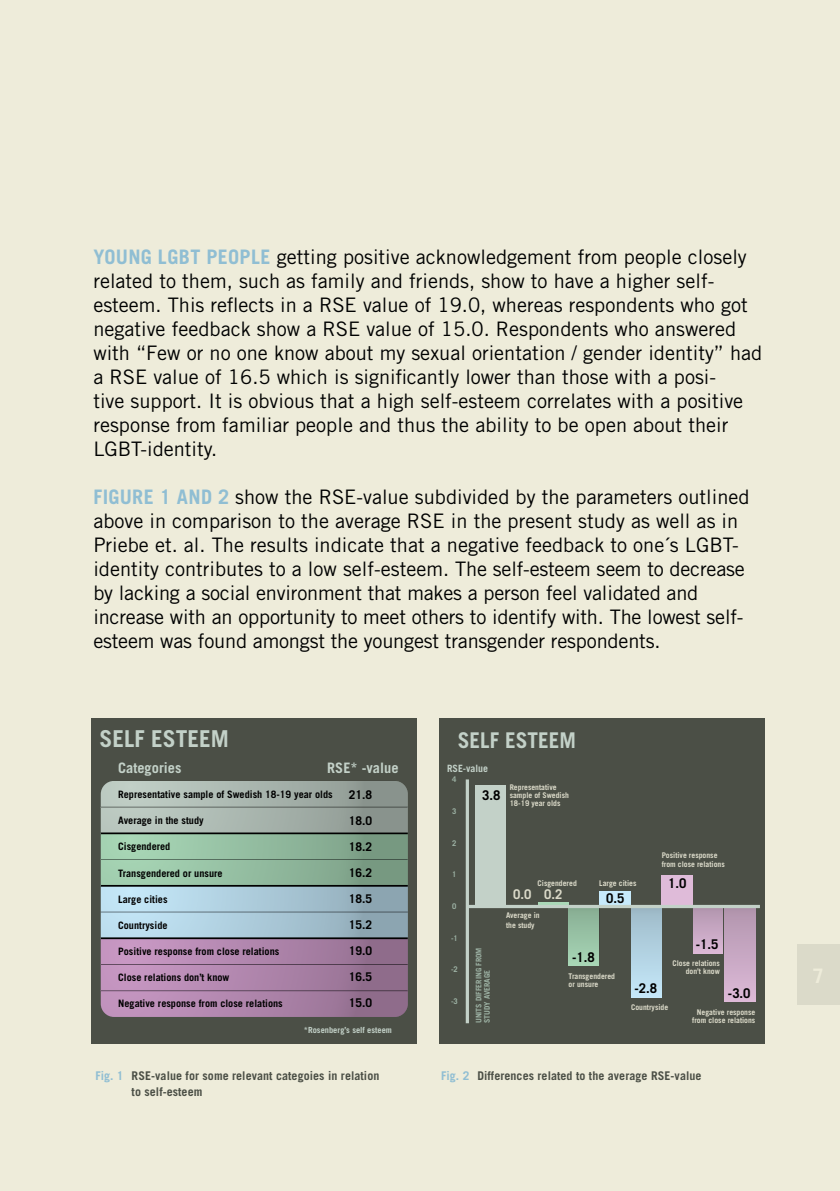
<style>
.page{position:relative;width:840px;height:1191px;background:#fff}
.page>*{position:absolute;margin:0;border:0;box-sizing:border-box;transform-origin:0 0}
.t1{font:700 23.2px "Trade Gothic LT Std";color:#c3d1c8}
.t2{font:700 21.6px "Trade Gothic LT Std";color:#c3d1c8}
.t3{font:20px/24px "Trade Gothic LT Std";color:#000101}
.t4{font:700 14.4px "Trade Gothic LT Std";color:#c3d1c8}
.t5{font:700 13.4px "Trade Gothic LT Std";color:#000}
.t6{font:700 13.4px "Trade Gothic LT Std";color:#dbdac9}
.t7{font:700 12px/15.2px "Trade Gothic LT Std";letter-spacing:.005em;color:#4b4f46}
.t8{font:700 12px/26px "Trade Gothic LT Std";color:#000;text-align:justify}
.t9{font:700 12px "Trade Gothic LT Std";color:#90bed3}
.t10{font:700 10.2px "Trade Gothic LT Std";color:#000}
.t11{font:700 10px "Trade Gothic LT Std";color:#c3d1c8}
.t12{font:700 8.4px "Trade Gothic LT Std";color:#c3d1c8}
.t13{font:700 7.8px/7.8px "Trade Gothic LT Std";color:#dbdac9}
.t14{font:700 7.8px "Trade Gothic LT Std";color:#9db2a4}
.t15{font:700 7.6px/8.2px "Trade Gothic LT Std";color:#9db2a4}
.s1{font-weight:700;color:#90bed3}
.s2{color:#4b4f46}
.s3{color:#90bed3}
</style>
<div class="page">
<div style="left:0;top:0;width:839px;height:1191px;background:#eeecda"></div>
<div style="left:796px;top:944px;width:43px;height:60px;background:#dbdac9"></div>
<div style="left:91px;top:718px;width:325px;height:325px;background:#4b4f46"></div>
<svg style="left:101px;top:781px;width:306px;height:236px;background:#a0a4ac"></svg>
<div style="left:439px;top:718px;width:325px;height:325px;background:#4b4f46"></div>
<div style="left:599px;top:891px;width:31px;height:15px;background:#c7eafb"></div>
<div style="left:661px;top:874px;width:31px;height:32px;background:#dfbbd9"></div>
<div style="left:568px;top:906px;width:31px;height:60px;background:linear-gradient(to bottom,#87ac93,#a8d6b6)"></div>
<div style="left:631px;top:907px;width:30px;height:90px;background:linear-gradient(to bottom,#9db9c8,#c5e8f9)"></div>
<div style="left:692px;top:906px;width:30px;height:48px;background:linear-gradient(to bottom,#b095ad,#dcb8d7)"></div>
<div style="left:723px;top:906px;width:32px;height:96px;background:linear-gradient(to bottom,#b095ac,#ddb9d8)"></div>
<div style="left:537px;top:901px;width:31px;height:5px;background:#aad9b8"></div>
<div style="left:475px;top:784px;width:31px;height:122px;background:#c3d1c8"></div>
<hr style="left:465px;top:779px;width:3px;height:244px;background:#c3d1c8">
<hr style="left:466px;top:905px;width:293px;height:3px;background:#c3d1c8">
<p class="t3" style="left:93px;top:245px;width:670px"><span class="s1">Young LGBT people</span> getting positive acknowledgement from people closely related to them, such as family and friends, show to have a higher self&shy;esteem. This reflects in a RSE value of 19.0, whereas respondents who got negative feedback show a RSE value of 15.0. Respondents who answered with “Few or no one know about my sexual orientation / gender identity” had a RSE value of 16.5 which is significantly lower than those with a posi-<br>tive support. It is obvious that a high self-esteem correlates with a positive response from familiar people and thus the ability to be open about their LGBT-identity.</p>
<p class="t3" style="left:93px;top:485px;width:657px"><span class="s1">Figure 1 and 2</span> show the RSE-value subdivided by the parameters outlined above in comparison to the average RSE in the present study as well as in Priebe et. al. The results indicate that a negative feedback to one´s LGBT&shy;identity contributes to a low self-esteem. The self-esteem seem to decrease by lacking a social environment that makes a person feel validated and increase with an opportunity to meet others to identify with. The lowest self&shy;esteem was found amongst the youngest transgender respondents.</p>
<p class="t1" style="left:99px;top:724px;width:131px">SELF ESTEEM</p>
<p class="t4" style="left:118px;top:758px;width:65px">Categories</p>
<p class="t10" style="left:118px;top:788px;width:216px">Representative sample of Swedish 18-19 year olds</p>
<p class="t10" style="left:118px;top:814px;width:87px">Average in the study</p>
<p class="t10" style="left:118px;top:840px;width:54px">Cisgendered</p>
<p class="t10" style="left:118px;top:866px;width:106px">Transgendered or unsure</p>
<p class="t10" style="left:118px;top:893px;width:51px">Large cities</p>
<p class="t10" style="left:118px;top:919px;width:51px">Countryside</p>
<p class="t10" style="left:118px;top:945px;width:162px">Positive response from close relations</p>
<p class="t10" style="left:118px;top:971px;width:113px">Close relations don’t know</p>
<p class="t10" style="left:118px;top:997px;width:166px">Negative response from close relations</p>
<p class="t4" style="left:327px;top:758px;width:73px">RSE* -value</p>
<p class="t8" style="left:349px;top:781px;width:25px">21.8<br>18.0<br>18.2<br>16.2<br>18.5<br>15.2<br>19.0<br>16.5<br>15.0</p>
<p class="t12" style="left:304px;top:1024px;width:90px">*Rosenberg’s self esteem</p>
<p class="t9" style="left:95px;top:1068px;width:39px">Fig. 1 <span class="s2">RSE</span></p>
<p class="t7" style="left:131px;top:1068px;width:249px;text-indent:20px">-value for some relevant categoies in relation to self-esteem</p>
<p class="t2" style="left:457px;top:726px;width:120px">SELF ESTEEM</p>
<p class="t11" style="left:447px;top:762px;width:43px">RSE-value</p>
<p class="t14" style="left:452px;top:774px;width:6px">4</p>
<p class="t14" style="left:452px;top:806px;width:6px">3</p>
<p class="t14" style="left:452px;top:838px;width:6px">2</p>
<p class="t14" style="left:452px;top:869px;width:6px">1</p>
<p class="t14" style="left:452px;top:901px;width:6px">0</p>
<p class="t14" style="left:451px;top:933px;width:8px">-1</p>
<p class="t14" style="left:451px;top:964px;width:8px">-2</p>
<p class="t14" style="left:451px;top:996px;width:8px">-3</p>
<p class="t5" style="left:482px;top:786px;width:20px">3.8</p>
<p class="t13" style="left:509px;top:783px;width:61px">Representative sample of Swedish<br>18-19 year olds</p>
<p class="t13" style="left:537px;top:879px;width:41px">Cisgendered</p>
<p class="t13" style="left:599px;top:879px;width:39px">Large cities</p>
<p class="t6" style="left:512px;top:885px;width:51px">0.0 0.2</p>
<p class="t5" style="left:605px;top:890px;width:20px">0.5</p>
<p class="t13" style="left:506px;top:910px;width:35px;line-height:9.4px">Average in the study</p>
<p class="t13" style="left:661px;top:850px;width:65px;line-height:9.4px">Positive response from close relations</p>
<p class="t5" style="left:667px;top:875px;width:20px">1.0</p>
<p class="t15" style="left:474px;top:1023px;width:77px;rotate:-90deg">UNITS DIFFERING FROM<br>STUDY AVERAGE</p>
<p class="t5" style="left:571px;top:948px;width:24px">-1.8</p>
<p class="t13" style="left:568px;top:972px;width:48px">Transgendered or unsure</p>
<p class="t5" style="left:695px;top:936px;width:24px">-1.5</p>
<p class="t13" style="left:672px;top:959px;width:49px;text-align:right">Close relations don’t know</p>
<p class="t13" style="left:691px;top:1008px;width:65px;text-align:right">Negative response from close relations</p>
<p class="t5" style="left:634px;top:979px;width:24px">-2.8</p>
<p class="t5" style="left:727px;top:984px;width:24px">-3.0</p>
<p class="t13" style="left:630px;top:1003px;width:39px">Countryside</p>
<p class="t7" style="left:441px;top:1068px;width:262px"><span class="s3">Fig. 2</span> D ifferences related to the average RSE-value</p>
</div>
